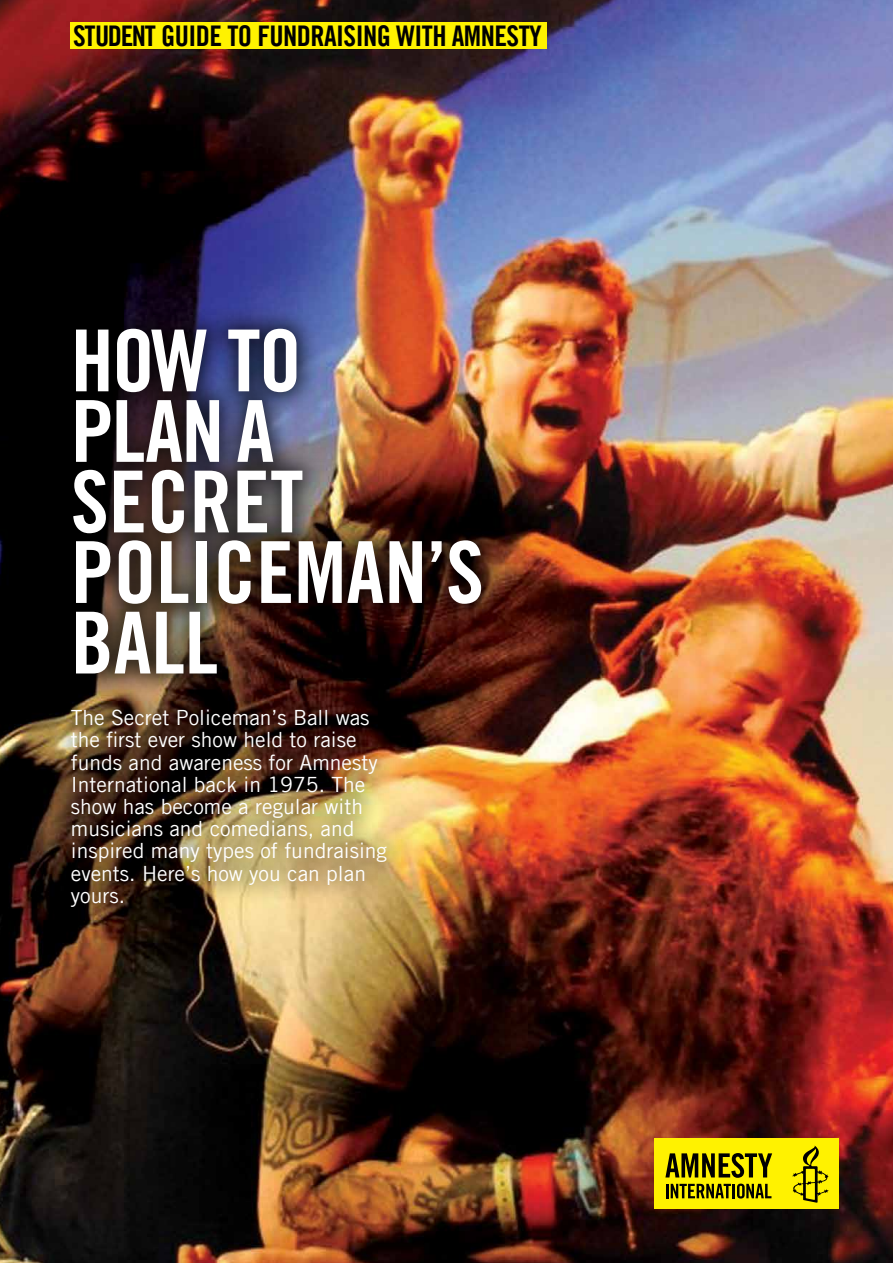
<style>
.page{position:relative;width:893px;height:1263px;background:#fff}
.page>*{position:absolute;margin:0;border:0;box-sizing:border-box;transform-origin:0 0}
.t1{font:85.5px/70.5px "Amnesty Trade Gothic Bd Cn 20";color:#fff}
.t2{font:28.5px "Amnesty Trade Gothic Bd Cn 20";letter-spacing:-.02em;color:#000}
.t3{font:21px/22.2px "Amnesty Trade Gothic";color:#fff}
</style>
<div class="page">
<img style="left:0;top:0;width:893px;height:1263px">
<div style="left:50px;top:306px;width:455px;height:391px;background:#000;opacity:.73"></div>
<div style="left:48px;top:687px;width:362px;height:241px;background:#000;opacity:.39"></div>
<div style="left:70px;top:22px;width:476px;height:26px;background:#fff200"></div>
<div style="left:655px;top:1139px;width:184px;height:70px;background:#fff200"></div>
<svg style="left:792px;top:1145px;width:37px;height:58px"></svg>
<svg style="left:665px;top:1153px;width:107px;height:45px"></svg>
<h2 class="t2" style="left:73px;top:19px;width:470px">STUDENT GUIDE TO FUNDRAISING WITH AMNESTY</h2>
<h1 class="t1" style="left:71px;top:325px;width:415px">HOW TO<br>PLAN A<br>SECRET<br>POLICEMAN’S<br>BALL</h1>
<p class="t3" style="left:71px;top:706px;width:318px">The Secret Policeman’s Ball was the first ever show held to raise funds and awareness for Amnesty<br>International back in 1975. The show has become a regular with musicians and comedians, and inspired many types of fundraising events. Here’s how you can plan yours.</p>
</div>
